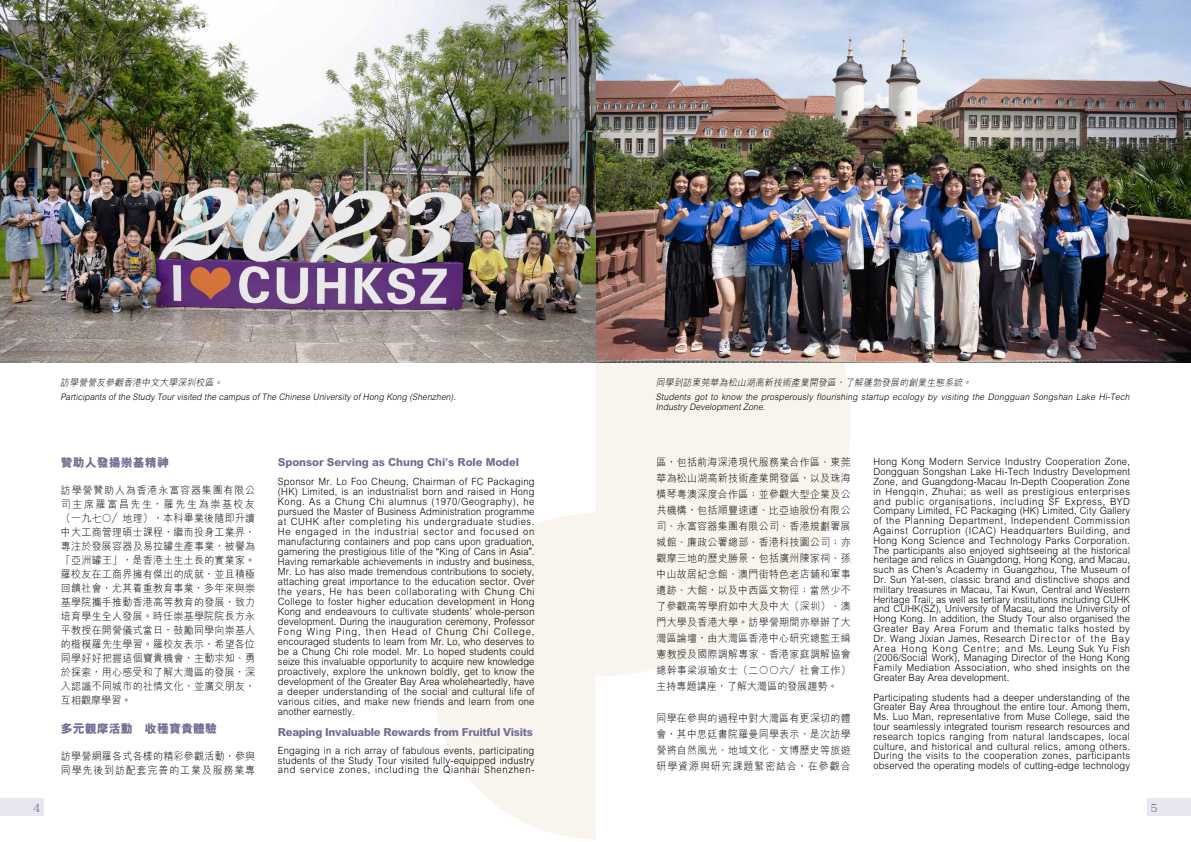
<style>
.page{position:relative;width:1191px;height:842px;background:#fff}
.page>*{position:absolute;margin:0;border:0;box-sizing:border-box;transform-origin:0 0}
.t1{font:800 12px "M Hei HK";color:#716d94}
.t2{font:12px "XANO mincho U32";color:#716d94}
.t3{font:800 11px "M Hei HK";letter-spacing:-.025em;color:#716d94}
.t4{font:300 10.5px/16px "M Hei HK";letter-spacing:.03em;color:#000;text-align:justify;scale:.95 1}
.t5{font:300 10.5px/14px "M Hei HK";letter-spacing:.085em;color:#000;scale:.95 1}
.t6{font:300 10px/9.8px "M Hei HK";letter-spacing:.025em;color:#000;text-align:justify;scale:.94 1}
.t7{font:italic 300 9.5px "M Hei HK";color:#000;scale:.94 1}
.t8{font:italic 300 9px/10px "M Hei HK";color:#000;scale:.94 1}
.s1{font-family:"Arial";font-weight:700}
.s2{font-family:"Arial";font-weight:400}
</style>
<div class="page">
<svg style="left:595px;top:363px;width:255px;height:313px;fill:#f9f5ee"></svg>
<svg style="left:432px;top:513px;width:163px;height:326px;fill:#f9f5ee"></svg>
<div style="left:0;top:799px;width:43px;height:17px;background:#e7e7ef"></div>
<div style="left:1148px;top:799px;width:43px;height:17px;background:#e7e7ef"></div>
<img style="left:0;top:0;width:1191px;height:363px">
<p class="t7" style="left:60px;top:376px;width:176px">訪學營營友參觀香港中文大學深圳校區。</p>
<p class="t8" style="left:60px;top:391px;width:424px">Participants ofthe Study Tourvisited the campus ofThe Chinese University ofHong Kong (Shenzhen).</p>
<p class="t1" style="left:61px;top:455px;width:109px">贊助人發揚崇基精神</p>
<p class="t4" style="left:61px;top:483px;width:206px;line-height:14px">訪學營贊助人為香港永富容器集團有限公司主席羅富昌先生，羅先生為崇基校友（一九七○／地理），本科畢業後隨即升讀中大工商管理碩士課程，繼而投身工業界，專注於發展容器及易拉罐生產事業，被譽為「亞洲罐王」，是香港土生土長的實業家。羅校友在工商界擁有傑出的成就，並且積極回饋社會，尤其着重教育事業，多年來與崇基學院攜手推動香港高等教育的發展，致力培育學生全人發展。時任崇基學院院長方永平教授在開營儀式當日，鼓勵同學向崇基人的楷模羅先生學習。羅校友表示，希望各位同學好好把握這個寶貴機會，主動求知、勇於探索，用心感受和了解大灣區的發展，深入認識不同城市的社情文化，並廣交朋友，互相觀摩學習。</p>
<p class="t1" style="left:61px;top:721px;width:157px">多元觀摩活動　收穫寶貴體驗</p>
<p class="t5" style="left:61px;top:749px;width:206px">訪學營網羅各式各樣的精彩參觀活動，參與同學先後到訪配套完善的工業及服務業專</p>
<p class="t3" style="left:278px;top:455px;width:243px">Sponsor Serving as Chung Chi<span class="s1">’</span>s Role Model</p>
<p class="t6" style="left:278px;top:476px;width:275px">Sponsor Mr. Lo Foo Cheung, Chairman of FC Packaging (HK) Limited, is an industrialist born and raised in Hong Kong. As a Chung Chi alumnus (1970/Geography), he pursued the Master of Business Administration programme at CUHK after completing his undergraduate studies.<br>He engaged in the industrial sector and focused on manufacturing containers and pop cans upon graduation, garnering the prestigious title of the <span class="s2">“</span>King of Cans in Asia<span class="s2">”</span>.<br>Having remarkable achievements in industry and business, Mr. Lo has also made tremendous contributions to society, attaching great importance to the education sector. Over the years, He has been collaborating with Chung Chi College to foster higher education development in Hong Kong and endeavours to cultivate students<span class="s2">’</span> whole-person development. During the inauguration ceremony, Professor Fong Wing Ping, then Head of Chung Chi College, encouraged students to learn from Mr. Lo, who deserves to be a Chung Chi role model. Mr. Lo hoped students could seize this invaluable opportunity to acquire new knowledge proactively, explore the unknown boldly, get to know the development of the Greater Bay Area wholeheartedly, have a deeper understanding of the social and cultural life of various cities, and make new friends and learn from one another earnestly.</p>
<p class="t3" style="left:278px;top:724px;width:257px">Reaping Invaluable Rewards from Fruitful Visits</p>
<p class="t6" style="left:278px;top:745px;width:274px">Engaging in a rich array of fabulous events, participating students of the Study Tour visited fully-equipped industry and service zones, including the Qianhai Shenzhen-</p>
<p class="t7" style="left:656px;top:376px;width:340px">同學到訪東莞華為松山湖高新技術產業開發區，了解蓬勃發展的創業生態系統。</p>
<p class="t8" style="left:656px;top:391px;width:508px">Students got to know the prosperously flourishing startup ecology by visiting the Dongguan Songshan Lake Hi-Tech<br>Industry DevelopmentZone.</p>
<p class="t4" style="left:656px;top:454px;width:206px">區，包括前海深港現代服務業合作區、東莞華為松山湖高新技術產業開發區，以及珠海橫琴粵澳深度合作區；並參觀大型企業及公共機構，包括順豐速運、比亞迪股份有限公司、永富容器集團有限公司、香港規劃署展城館、廉政公署總部、香港科技園公司；亦觀摩三地的歷史勝景，包括廣州陳家祠、孫中山故居紀念館、澳門街特色老店鋪和軍事遺跡、大館，以及中西區文物徑；當然少不了參觀高等學府如中大及中大（深圳）、澳門大學及香港大學。訪學營期間亦舉辦了大灣區論壇，由大灣區香港中心研究總監王緝憲教授及國際調解專家、香港家庭調解協會總幹事梁淑瑜女士（二○○六／社會工作）主持專題講座，了解大灣區的發展趨勢。</p>
<p class="t4" style="left:656px;top:710px;width:206px">同學在參與的過程中對大灣區有更深切的體會，其中思廷書院羅曼同學表示，是次訪學營將自然風光、地域文化、文博歷史等旅遊研學資源與研究課題緊密結合，在參觀合</p>
<p class="t6" style="left:873px;top:456px;width:275px">Hong Kong Modern Service Industry Cooperation Zone, Dongguan Songshan Lake Hi-Tech Industry Development Zone, and Guangdong-Macau In-Depth Cooperation Zone in Hengqin, Zhuhai; as well as prestigious enterprises and public organisations, including SF Express, BYD Company Limited, FC Packaging (HK) Limited, City Gallery of the Planning Department, Independent Commission Against Corruption (ICAC) Headquarters Building, and Hong Kong Science and Technology Parks Corporation.<br>The participants also enjoyed sightseeing at the historical heritage and relics in Guangdong, Hong Kong, and Macau, such as Chen's Academy in Guangzhou, The Museum of Dr. Sun Yat-sen, classic brand and distinctive shops and military treasures in Macau, Tai Kwun, Central and Western Heritage Trail; as well as tertiary institutions including CUHK and CUHK(SZ), University of Macau, and the University of Hong Kong. In addition, the Study Tour also organised the Greater Bay Area Forum and thematic talks hosted by Dr. Wang Jixian James, Research Director of the Bay Area Hong Kong Centre; and Ms. Leung Suk Yu Fish (2006/Social Work), Managing Director of the Hong Kong Family Mediation Association, who shed insights on the Greater Bay Area development.</p>
<p class="t6" style="left:873px;top:692px;width:275px">Participating students had a deeper understanding of the Greater Bay Area throughout the entire tour. Among them, Ms. Luo Man, representative from Muse College, said the tour seamlessly integrated tourism research resources and research topics ranging from natural landscapes, local culture, and historical and cultural relics, among others.<br>During the visits to the cooperation zones, participants observed the operating models of cutting-edge technology</p>
<p class="t2" style="left:34px;top:801px;width:8px">4</p>
<p class="t2" style="left:1150px;top:801px;width:8px">5</p>
</div>
